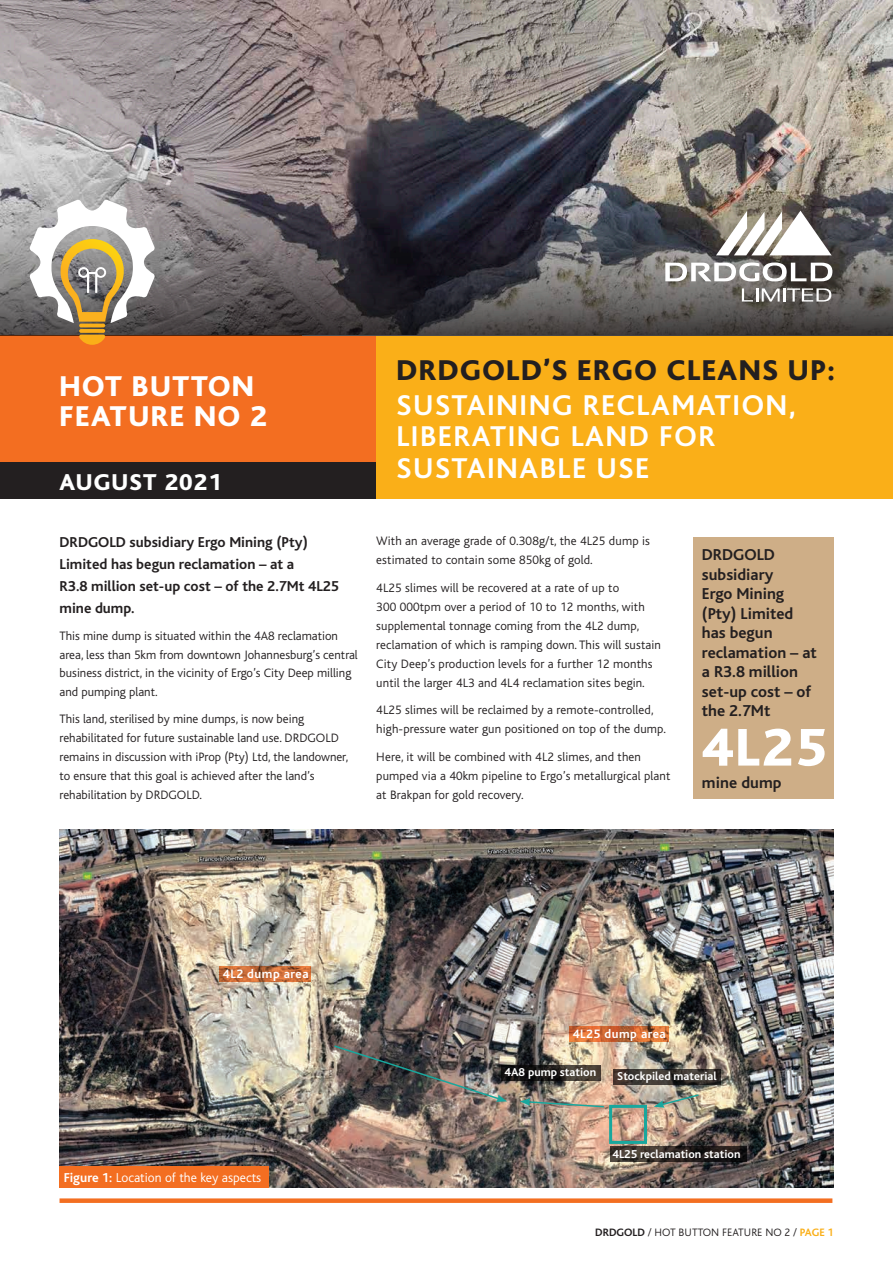
<style>
.page{position:relative;width:893px;height:1263px;background:#fff}
.page>*{position:absolute;margin:0;border:0;box-sizing:border-box;transform-origin:0 0}
.t1{font:800 55.5px "Bliss";color:#fff}
.t2{font:700 30px/31.5px "Bliss";letter-spacing:.05em;color:#fff}
.t3{font:800 30px "Bliss";letter-spacing:.05em;color:#231f20}
.t4{font:800 30px/30px "Bliss";letter-spacing:.05em;color:#fff}
.t5{font:800 24px "Bliss";letter-spacing:.05em;color:#fff}
.t6{font:700 16.5px/19.5px "Bliss";color:#231f20}
.t7{font:700 15px/21.8px "Bliss";color:#231f20}
.t8{font:300 13.5px "Bliss";color:#fff}
.t9{font:300 12.75px/18.9px "Bliss";letter-spacing:.01em;color:#231f20}
.t10{font:700 12.75px "Bliss";letter-spacing:.04em;color:#fff}
.t11{font:700 12px "Bliss";color:#fff}
.t12{font:300 11.25px "Bliss";color:#231f20}
.s1{font-weight:700}
.s2{font-weight:700;color:#faaf18}
</style>
<div class="page">
<div style="left:0;top:336px;width:376px;height:163px;background:#f36e21"></div>
<div style="left:0;top:463px;width:376px;height:36px;background:#231f20"></div>
<div style="left:376px;top:336px;width:517px;height:163px;background:#faaf18"></div>
<img style="left:0;top:0;width:893px;height:155px">
<svg style="left:0;top:155px;width:893px;height:181px;background:#5e5a5c"></svg>
<svg style="left:716px;top:211px;width:116px;height:44px"></svg>
<svg style="left:742px;top:288px;width:89px;height:14px"></svg>
<svg style="left:665px;top:262px;width:167px;height:19px"></svg>
<div style="left:60px;top:1198px;width:772px;height:5px;background:#f36e21"></div>
<img style="left:60px;top:830px;width:773px;height:357px">
<div style="left:60px;top:1166px;width:209px;height:21px;background:#f36e21"></div>
<div style="left:609px;top:1105px;width:38px;height:39px;border:3px solid #19a79d"></div>
<svg style="left:654px;top:1093px;width:46px;height:15px"></svg>
<img style="left:333px;top:1044px;width:174px;height:58px">
<svg style="left:610px;top:1146px;width:137px;height:16px;background:#2d2622"></svg>
<svg style="left:501px;top:1065px;width:100px;height:16px;background:#282420"></svg>
<svg style="left:613px;top:1069px;width:108px;height:15px;background:#3c3530"></svg>
<svg style="left:569px;top:1026px;width:100px;height:16px;background:#cd6933"></svg>
<svg style="left:219px;top:966px;width:92px;height:16px"></svg>
<hr style="left:79px;top:324px;width:26px;height:3px;background:#faaf18;border-radius:2px">
<svg style="left:79px;top:329px;width:26px;height:4px"></svg>
<svg style="left:79px;top:335px;width:26px;height:10px"></svg>
<svg style="left:29px;top:200px;width:126px;height:123px"></svg>
<svg style="left:520px;top:1098px;width:85px;height:10px"></svg>
<div style="left:693px;top:537px;width:140px;height:262px;background:#ceae87"></div>
<h2 class="t4" style="left:60px;top:372px;width:209px">HOT BUTTON<br>FEATURE NO 2</h2>
<h3 class="t5" style="left:60px;top:470px;width:164px">AUGUST 2021</h3>
<p class="t7" style="left:60px;top:532px;width:281px">DRDGOLD subsidiary Ergo Mining (Pty)<br>Limited has begun reclamation – at a<br>R3.8 million set-up cost – of the 2.7Mt 4L25 mine dump.</p>
<p class="t9" style="left:60px;top:626px;width:300px">This mine dump is situated within the 4A8 reclamation area, less than 5km from downtown Johannesburg’s central business district, in the vicinity of Ergo’s City Deep milling and pumping plant.</p>
<p class="t9" style="left:60px;top:710px;width:290px">This land, sterilised by mine dumps, is now being rehabilitated for future sustainable land use. DRDGOLD remains in discussion with iProp (Pty) Ltd, the landowner, to ensure that this goal is achieved after the land’s rehabilitation by DRDGOLD.</p>
<h2 class="t3" style="left:396px;top:355px;width:440px">DRDGOLD’S ERGO CLEANS UP:</h2>
<h2 class="t2" style="left:396px;top:390px;width:401px">SUSTAINING RECLAMATION,<br>LIBERATING LAND FOR<br>SUSTAINABLE USE</h2>
<p class="t9" style="left:376px;top:532px;width:275px">With an average grade of 0.308g/t, the 4L25 dump is estimated to contain some 850kg of gold.</p>
<p class="t9" style="left:376px;top:578px;width:286px">4L25 slimes will be recovered at a rate of up to<br>300 000tpm over a period of 10 to 12 months, with supplemental tonnage coming from the 4L2 dump, reclamation of which is ramping down. This will sustain City Deep’s production levels for a further 12 months until the larger 4L3 and 4L4 reclamation sites begin.</p>
<p class="t9" style="left:376px;top:701px;width:291px">4L25 slimes will be reclaimed by a remote-controlled, high-pressure water gun positioned on top of the dump.</p>
<p class="t9" style="left:376px;top:747px;width:296px">Here, it will be combined with 4L2 slimes, and then pumped via a 40km pipeline to Ergo’s metallurgical plant at Brakpan for gold recovery.</p>
<p class="t6" style="left:702px;top:545px;width:116px">DRDGOLD subsidiary<br>Ergo Mining (Pty) Limited has begun reclamation – at a R3.8 million set-up cost – of the 2.7Mt</p>
<h1 class="t1" style="left:702px;top:719px;width:126px">4L25</h1>
<p class="t6" style="left:702px;top:773px;width:81px">mine dump</p>
<p class="t10" style="left:223px;top:967px;width:87px">4L2 dump area</p>
<p class="t8" style="left:64px;top:1170px;width:199px"><span class="s1">Figure 1:</span> Location of the key aspects</p>
<p class="t10" style="left:573px;top:1027px;width:95px">4L25 dump area</p>
<p class="t11" style="left:505px;top:1066px;width:93px">4A8 pump station</p>
<p class="t11" style="left:617px;top:1069px;width:101px">Stockpiled material</p>
<p class="t11" style="left:613px;top:1147px;width:130px">4L25 reclamation station</p>
<p class="t12" style="left:595px;top:1226px;width:240px"><span class="s1">DRDGOLD</span> / HOT BUTTON FEATURE NO 2 / <span class="s2">PAGE 1</span></p>
</div>
